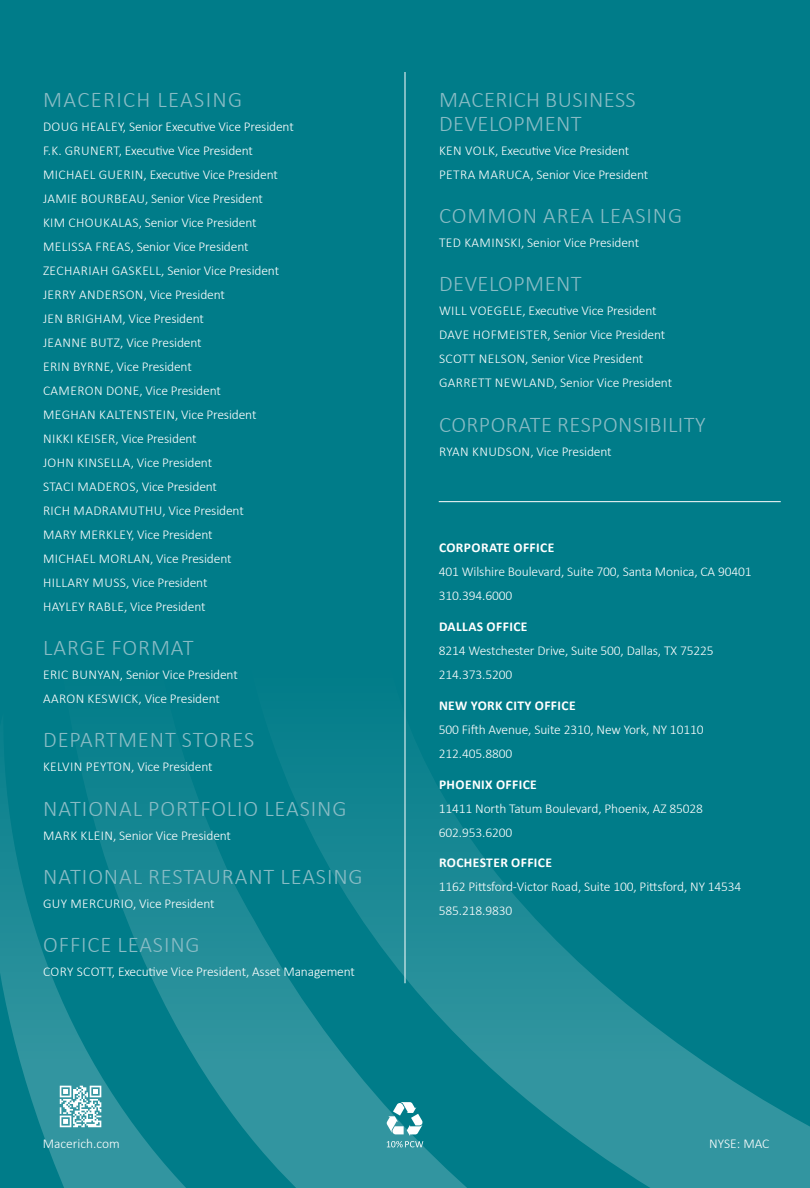
<style>
.page{position:relative;width:810px;height:1188px;background:#007c89}
.page>*{position:absolute;margin:0;border:0;box-sizing:border-box;transform-origin:0 0}
.Back_subhead{font:300 22.5px "Calibri";letter-spacing:.04em;color:#89bcc5}
.Back_subhead-2{font:300 22.5px/24px "Calibri";letter-spacing:.02em;color:#89bcc5}
.Back_subhead-3{font:300 22.5px "Calibri";letter-spacing:.06em;color:#89bcc5}
.Leasing_List{font:300 13.5px/24px "Calibri";letter-spacing:-.01em;color:#fff}
.Leasing_List-2{font:300 13.5px "Calibri";letter-spacing:.02em;color:#fff}
.Leasing_List-3{font:300 13.5px "Calibri";letter-spacing:.03em;color:#fff}
.Leasing_List-4{font:300 13.5px "Calibri";letter-spacing:.01em;color:#fff}
.s1{font-weight:700}
</style>
<div class="page">
<svg style="left:503px;top:882px;width:307px;height:306px"></svg>
<svg style="left:217px;top:615px;width:286px;height:573px"></svg>
<svg style="left:0;top:749px;width:217px;height:439px"></svg>
<hr style="left:405px;top:72px;width:1px;height:911px;background:#fff">
<hr style="left:439px;top:501px;width:342px;height:1px;background:#fff">
<svg style="left:387px;top:1102px;width:36px;height:45px"></svg>
<svg style="left:60px;top:1086px;width:41px;height:41px;background:#a0cdd2"></svg>
<p class="Back_subhead-3" style="left:43px;top:85px;width:201px">MACERICH LEASING</p>
<p class="Leasing_List" style="left:43px;top:114px;width:252px">DOUG HEALEY, Senior Executive Vice President</p>
<p class="Leasing_List" style="left:43px;top:138px;width:211px">F.K. GRUNERT, Executive Vice President</p>
<p class="Leasing_List" style="left:43px;top:162px;width:236px">MICHAEL GUERIN, Executive Vice President</p>
<p class="Leasing_List" style="left:43px;top:186px;width:221px">JAMIE BOURBEAU, Senior Vice President</p>
<p class="Leasing_List" style="left:43px;top:210px;width:215px">KIM CHOUKALAS, Senior Vice President</p>
<p class="Leasing_List" style="left:43px;top:234px;width:207px">MELISSA FREAS, Senior Vice President</p>
<p class="Leasing_List" style="left:43px;top:258px;width:238px">ZECHARIAH GASKELL, Senior Vice President</p>
<p class="Leasing_List" style="left:43px;top:282px;width:183px">JERRY ANDERSON, Vice President</p>
<p class="Leasing_List" style="left:43px;top:306px;width:162px">JEN BRIGHAM, Vice President</p>
<p class="Leasing_List" style="left:43px;top:330px;width:160px">JEANNE BUTZ, Vice President</p>
<p class="Leasing_List" style="left:43px;top:354px;width:150px">ERIN BYRNE, Vice President</p>
<p class="Leasing_List" style="left:43px;top:378px;width:179px">CAMERON DONE, Vice President</p>
<p class="Leasing_List-2" style="left:43px;top:406px;width:215px">MEGHAN KALTENSTEIN, Vice President</p>
<p class="Leasing_List" style="left:43px;top:426px;width:155px">NIKKI KEISER, Vice President</p>
<p class="Leasing_List" style="left:43px;top:450px;width:171px">JOHN KINSELLA, Vice President</p>
<p class="Leasing_List" style="left:43px;top:474px;width:176px">STACI MADEROS, Vice President</p>
<p class="Leasing_List-3" style="left:43px;top:502px;width:202px">RICH MADRAMUTHU, Vice President</p>
<p class="Leasing_List" style="left:43px;top:522px;width:171px">MARY MERKLEY, Vice President</p>
<p class="Leasing_List-4" style="left:43px;top:550px;width:190px">MICHAEL MORLAN, Vice President</p>
<p class="Leasing_List" style="left:43px;top:570px;width:166px">HILLARY MUSS, Vice President</p>
<p class="Leasing_List" style="left:43px;top:594px;width:164px">HAYLEY RABLE, Vice President</p>
<p class="Back_subhead" style="left:43px;top:634px;width:152px">LARGE FORMAT</p>
<p class="Leasing_List" style="left:43px;top:663px;width:196px">ERIC BUNYAN, Senior Vice President</p>
<p class="Leasing_List" style="left:43px;top:687px;width:178px">AARON KESWICK, Vice President</p>
<p class="Back_subhead" style="left:43px;top:726px;width:213px">DEPARTMENT STORES</p>
<p class="Leasing_List" style="left:43px;top:755px;width:171px">KELVIN PEYTON, Vice President</p>
<p class="Back_subhead" style="left:43px;top:794px;width:305px">NATIONAL PORTFOLIO LEASING</p>
<p class="Leasing_List" style="left:43px;top:823px;width:190px">MARK KLEIN, Senior Vice President</p>
<p class="Back_subhead" style="left:43px;top:862px;width:321px">NATIONAL RESTAURANT LEASING</p>
<p class="Leasing_List" style="left:43px;top:891px;width:173px">GUY MERCURIO, Vice President</p>
<p class="Back_subhead" style="left:43px;top:931px;width:158px">OFFICE LEASING</p>
<p class="Leasing_List" style="left:43px;top:960px;width:313px">CORY SCOTT, Executive Vice President, Asset Management</p>
<p class="Leasing_List" style="left:43px;top:1131px;width:79px">Macerich.com</p>
<p class="Back_subhead-2" style="left:439px;top:87px;width:198px">MACERICH BUSINESS<br>DEVELOPMENT</p>
<p class="Leasing_List" style="left:439px;top:138px;width:192px">KEN VOLK, Executive Vice President</p>
<p class="Leasing_List" style="left:439px;top:162px;width:211px">PETRA MARUCA, Senior Vice President</p>
<p class="Back_subhead" style="left:439px;top:202px;width:244px">COMMON AREA LEASING</p>
<p class="Leasing_List" style="left:439px;top:231px;width:202px">TED KAMINSKI, Senior Vice President</p>
<p class="Back_subhead-2" style="left:439px;top:272px;width:144px">DEVELOPMENT</p>
<p class="Leasing_List" style="left:439px;top:299px;width:219px">WILL VOEGELE, Executive Vice President</p>
<p class="Leasing_List" style="left:439px;top:323px;width:228px">DAVE HOFMEISTER, Senior Vice President</p>
<p class="Leasing_List" style="left:439px;top:347px;width:206px">SCOTT NELSON, Senior Vice President</p>
<p class="Leasing_List" style="left:439px;top:371px;width:235px">GARRETT NEWLAND, Senior Vice President</p>
<p class="Back_subhead-2" style="left:439px;top:412px;width:268px">CORPORATE RESPONSIBILITY</p>
<p class="Leasing_List" style="left:439px;top:439px;width:174px">RYAN KNUDSON, Vice President</p>
<p class="Leasing_List" style="left:439px;top:536px;width:314px"><span class="s1">CORPORATE OFFICE<br></span>401 Wilshire Boulevard, Suite 700, Santa Monica, CA 90401<br>310.394.6000</p>
<p class="Leasing_List" style="left:439px;top:614px;width:276px"><span class="s1">DALLAS OFFICE<br></span>8214 Westchester Drive, Suite 500, Dallas, TX 75225<br>214.373.5200</p>
<p class="Leasing_List" style="left:439px;top:693px;width:266px"><span class="s1">NEW YORK CITY OFFICE<br></span>500 Fifth Avenue, Suite 2310, New York, NY 10110<br>212.405.8800</p>
<p class="Leasing_List" style="left:439px;top:772px;width:266px"><span class="s1">PHOENIX OFFICE<br></span>11411 North Tatum Boulevard, Phoenix, AZ 85028<br>602.953.6200</p>
<p class="Leasing_List" style="left:439px;top:851px;width:304px"><span class="s1">ROCHESTER OFFICE<br></span>1162 Pittsford-Victor Road, Suite 100, Pittsford, NY 14534<br>585.218.9830</p>
<p class="Leasing_List" style="left:709px;top:1131px;width:62px">NYSE: MAC</p>
</div>
